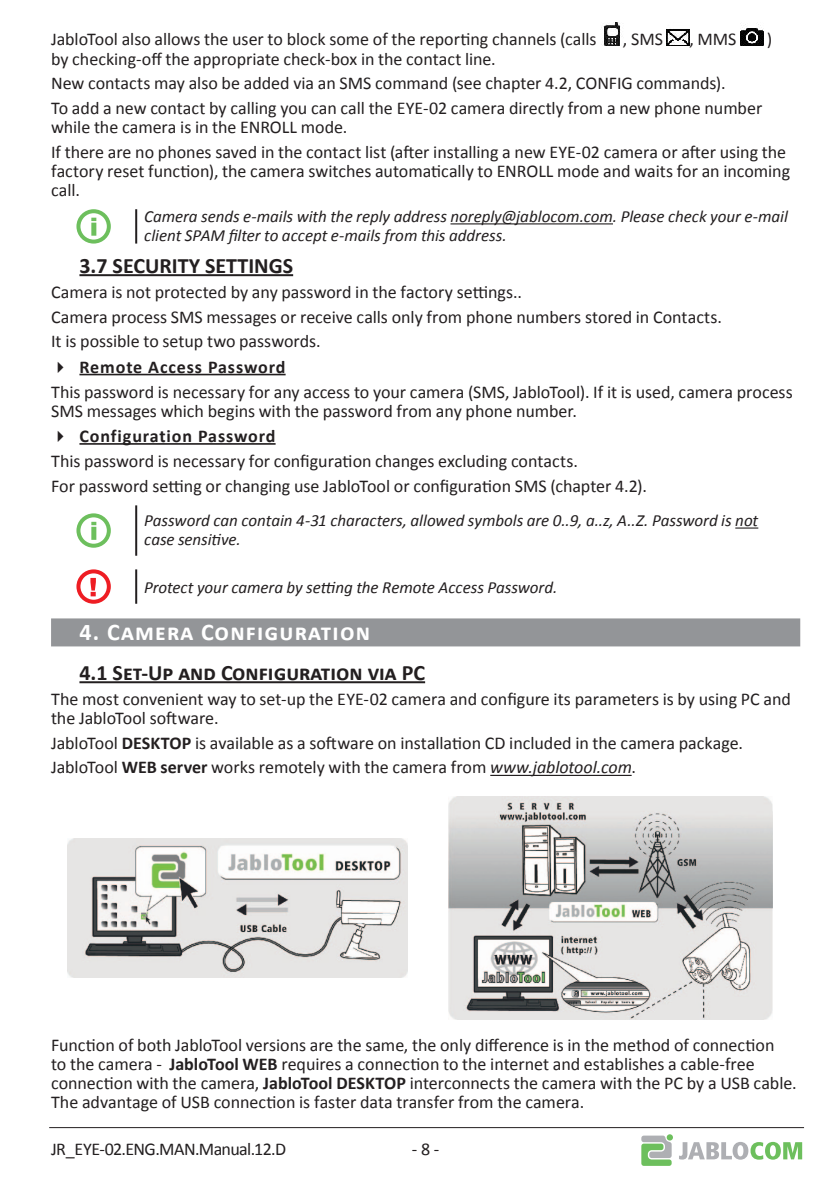
<style>
.page{position:relative;width:840px;height:1191px;background:#fff}
.page>*{position:absolute;margin:0;border:0;box-sizing:border-box;transform-origin:0 0}
.t1{font:700 24px "Calibri";letter-spacing:.05em;color:#fff}
.t2{font:700 22px "Calibri";color:#231f20}
.t3{font:18px/19px "Calibri";letter-spacing:-.005em;color:#231f20}
.t4{font:700 18px "Calibri";letter-spacing:.035em;color:#231f20}
.t5{font:18px "Calibri";letter-spacing:-.035em;color:#231f20}
.t6{font:italic 17px/19px "Calibri";letter-spacing:-.005em;color:#231f20}
.s1{font-weight:700}
.s2{font-style:italic}
</style>
<div class="page">
<hr style="left:49px;top:1127px;width:754px;height:1px;background:#231f20">
<svg style="left:641px;top:1134px;width:31px;height:31px"></svg>
<svg style="left:679px;top:1141px;width:122px;height:18px"></svg>
<hr style="left:79px;top:274px;width:214px;height:2px;background:#231f20">
<hr style="left:79px;top:374px;width:206px;height:1px;background:#231f20">
<hr style="left:79px;top:443px;width:196px;height:2px;background:#231f20">
<div style="left:51px;top:618px;width:748px;height:28px;background:#939598"></div>
<hr style="left:79px;top:681px;width:346px;height:2px;background:#231f20">
<hr style="left:490px;top:775px;width:141px;height:1px;background:#231f20">
<img style="left:600px;top:23px;width:20px;height:22px">
<img style="left:666px;top:29px;width:23px;height:16px">
<img style="left:740px;top:24px;width:22px;height:21px">
<hr style="left:135px;top:209px;width:2px;height:34px;background:#231f20">
<svg style="left:76px;top:209px;width:35px;height:34px"></svg>
<hr style="left:450px;top:223px;width:162px;height:1px;background:#231f20">
<hr style="left:135px;top:505px;width:2px;height:51px;background:#231f20">
<svg style="left:76px;top:513px;width:35px;height:35px"></svg>
<svg style="left:735px;top:527px;width:22px;height:1px"></svg>
<hr style="left:135px;top:569px;width:2px;height:35px;background:#231f20">
<svg style="left:76px;top:569px;width:35px;height:35px"></svg>
<img style="left:67px;top:838px;width:340px;height:139px">
<img style="left:448px;top:796px;width:324px;height:223px">
<p class="t3" style="left:51px;top:29px;width:546px">JabloTool also allows the user to block some of the reporting channels (calls</p>
<p class="t3" style="left:622px;top:29px;width:42px">, SMS</p>
<p class="t3" style="left:689px;top:29px;width:49px">, MMS</p>
<p class="t3" style="left:766px;top:29px;width:7px">)</p>
<p class="t3" style="left:51px;top:45px;width:712px;line-height:24.6px">by checking-off the appropriate check-box in the contact line.<br>New contacts may also be added via an SMS command (see chapter 4.2, CONFIG commands).<br>To add a new contact by calling you can call the EYE-02 camera directly from a new phone number</p>
<p class="t3" style="left:51px;top:114px;width:736px;line-height:24.6px">while the camera is in the ENROLL mode.<br>If there are no phones saved in the contact list (after installing a new EYE-02 camera or after using the</p>
<p class="t3" style="left:51px;top:160px;width:740px">factory reset function), the camera switches automatically to ENROLL mode and waits for an incoming call.</p>
<p class="t6" style="left:144px;top:206px;width:645px">Camera sends e-mails with the reply address noreply@jablocom.com. Please check your e-mail client SPAM filter to accept e-mails from this address.</p>
<p class="t2" style="left:79px;top:252px;width:215px">3.7 SECURITY SETTINGS</p>
<p class="t3" style="left:51px;top:282px;width:472px">Camera is not protected by any password in the factory settings..</p>
<p class="t3" style="left:51px;top:306px;width:672px">Camera process SMS messages or receive calls only from phone numbers stored in Contacts.</p>
<p class="t3" style="left:51px;top:331px;width:271px">It is possible to setup two passwords.</p>
<p class="t4" style="left:79px;top:356px;width:207px">Remote Access Password</p>
<p class="t3" style="left:51px;top:381px;width:742px">This password is necessary for any access to your camera (SMS, JabloTool). If it is used, camera process</p>
<p class="t3" style="left:51px;top:400px;width:527px">SMS messages which begins with the password from any phone number.</p>
<p class="t4" style="left:79px;top:425px;width:197px">Configuration Password</p>
<p class="t3" style="left:51px;top:451px;width:528px">This password is necessary for configuration changes excluding contacts.</p>
<p class="t3" style="left:51px;top:475px;width:597px">For password setting or changing use JabloTool or configuration SMS (chapter 4.2).</p>
<p class="t6" style="left:144px;top:510px;width:615px">Password can contain 4-31 characters, allowed symbols are 0..9, a..z, A..Z. Password is not case sensitive.</p>
<p class="t6" style="left:144px;top:577px;width:414px">Protect your camera by setting the Remote Access Password.</p>
<p class="t1" style="left:79px;top:617px;width:292px">4. Camera Configuration</p>
<p class="t2" style="left:79px;top:659px;width:347px">4.1 Set-Up and Configuration via PC</p>
<p class="t3" style="left:51px;top:688px;width:741px">The most convenient way to set-up the EYE-02 camera and configure its parameters is by using PC and the JabloTool software.</p>
<p class="t3" style="left:51px;top:729px;width:693px;line-height:24.6px">JabloTool <span class="s1">DESKTOP</span> is available as a software on installation CD included in the camera package.<br>JabloTool <span class="s1">WEB server</span> works remotely with the camera from <span class="s2">www.jablotool.com</span>.</p>
<p class="t3" style="left:51px;top:1035px;width:746px">Function of both JabloTool versions are the same, the only difference is in the method of connection<br>to the camera - <span class="s1">JabloTool WEB</span> requires a connection to the internet and establishes a cable-free connection with the camera, <span class="s1">JabloTool DESKTOP</span> interconnects the camera with the PC by a USB cable.<br>The advantage of USB connection is faster data transfer from the camera.</p>
<p class="t5" style="left:51px;top:1137px;width:236px">JR_EYE-02.ENG.MAN.Manual.12.D</p>
<p class="t3" style="left:411px;top:1138px;width:29px">- 8 -</p>
</div>
